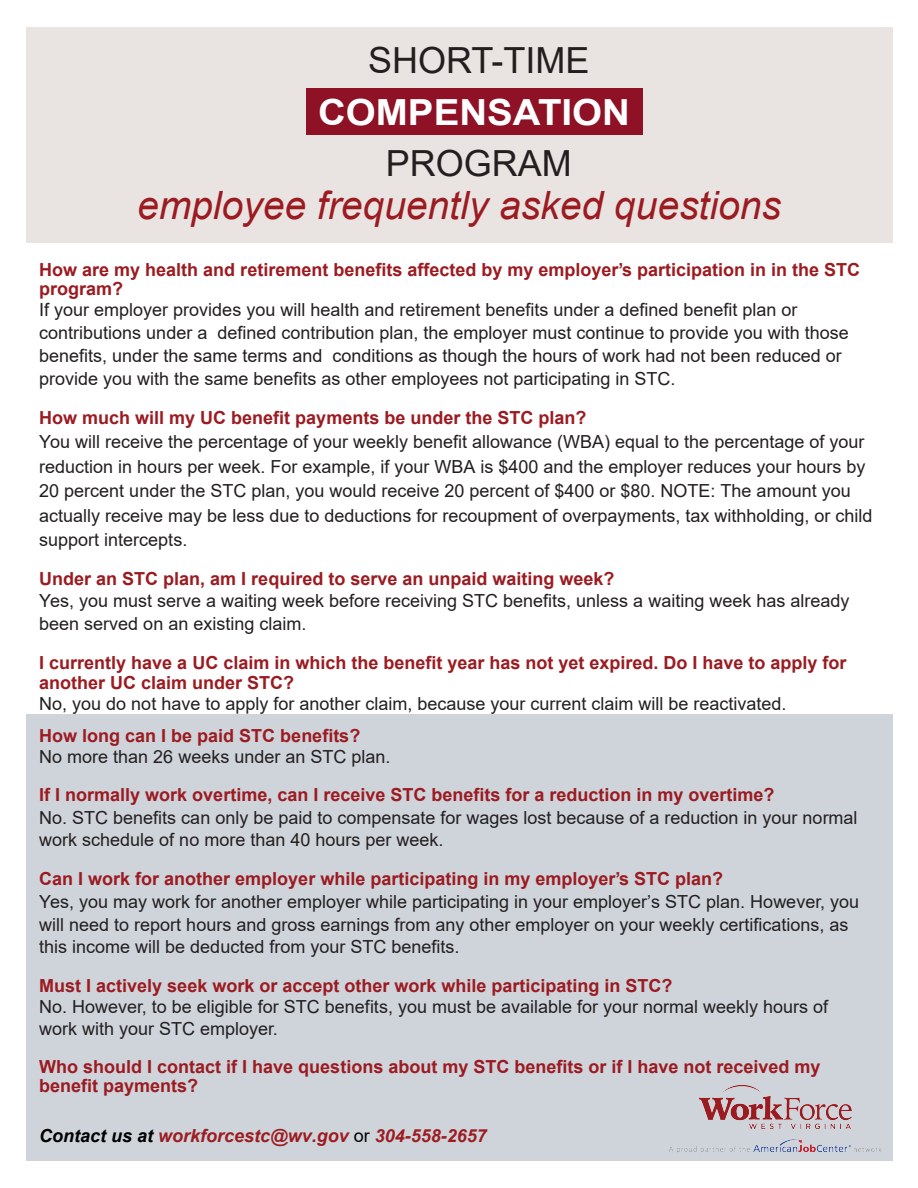
<style>
.page{position:relative;width:918px;height:1188px;background:#fff}
.page>*{position:absolute;margin:0;border:0;box-sizing:border-box;transform-origin:0 0}
.t1{font:italic 39px "Arial";color:#9b1b21}
.t2{font:36px "Arial";color:#231f20}
.t3{font:700 36px "Arial";color:#fff;scale:1.07 1}
.t4{font:18px/24.6px "Arial";color:#231f20}
.t5{font:700 18px/19.4px "Arial";color:#9b1b21}
.t6{font:italic 700 18px "Arial";color:#9c1c21}
.s1{font-weight:700;color:#9b1b21}
.s2{color:#000}
.s3{font-weight:400;font-style:normal;color:#000}
</style>
<div class="page">
<div style="left:26px;top:715px;width:866px;height:446px;background:#cfd4db"></div>
<img style="left:669px;top:1085px;width:213px;height:68px">
<div style="left:26px;top:27px;width:866px;height:216px;background:#e9e4e1"></div>
<div style="left:306px;top:88px;width:337px;height:46px;background:#8f1125"></div>
<p class="t2" style="left:368px;top:36px;width:223px">SHORT-TIME</p>
<p class="t3" style="left:318px;top:87px;width:293px">COMPENSATION</p>
<p class="t2" style="left:386px;top:138px;width:188px">PROGRAM</p>
<p class="t1" style="left:137px;top:180px;width:645px">employee frequently asked questions</p>
<p class="t5" style="left:39px;top:260px;width:823px">How are my health and retirement benefits affected by my employer’s participation in in the STC program?</p>
<p class="t4" style="left:39px;top:298px;width:811px;line-height:23px">If your employer provides you will health and retirement benefits under a defined benefit plan or contributions under a defined contribution plan, the employer must continue to provide you with those benefits, under the same terms and conditions as though the hours of work had not been reduced or provide you with the same benefits as other employees not participating in STC.</p>
<p class="t4" style="left:39px;top:405px;width:835px"><span class="s1">How much will my UC benefit payments be under the STC plan?<br></span>You will receive the percentage of your weekly benefit allowance (WBA) equal to the percentage of your reduction in hours per week. For example, if your WBA is $400 and the employer reduces your hours by 20 percent under the STC plan, you would receive 20 percent of $400 or $80. NOTE: The amount you actually receive may be less due to deductions for recoupment of overpayments, tax withholding, or child support intercepts.</p>
<p class="t4" style="left:39px;top:568px;width:812px;line-height:22.5px"><span class="s1">Under an STC plan, am I required to serve an unpaid waiting week?<br></span>Yes, you must serve a waiting week before receiving STC benefits, unless a waiting week has already been served on an existing claim.</p>
<p class="t5" style="left:39px;top:653px;width:809px">I currently have a UC claim in which the benefit year has not yet expired. Do I have to apply for another UC claim under STC?</p>
<p class="t4" style="left:39px;top:691px;width:749px">No, you do not have to apply for another claim, because your current claim will be reactivated.</p>
<p class="t4" style="left:39px;top:725px;width:353px;line-height:21px"><span class="s1">How long can I be paid STC benefits?<br></span>No more than 26 weeks under an STC plan.</p>
<p class="t4" style="left:39px;top:784px;width:820px;line-height:22.5px"><span class="s1">If I normally work overtime, can I receive STC benefits for a reduction in my overtime?<br></span>No. STC benefits can only be paid to compensate for wages lost because of a reduction in your normal work schedule of no more than 40 hours per week.</p>
<p class="t4" style="left:39px;top:868px;width:821px;line-height:22.6px"><span class="s1">Can I work for another employer while participating in my employer’s STC plan?<br></span>Yes, you may work for another employer while participating in your employer’s STC plan. However, you will need to report hours and gross earnings from any other employer on your weekly certifications, as this income will be deducted from your STC benefits.</p>
<p class="t4" style="left:39px;top:975px;width:790px;line-height:21.3px"><span class="s1">Must I actively seek work or accept other work while participating in STC?<br></span>No. However, to be eligible for STC benefits, you must be available for your normal weekly hours of work with your STC employer.</p>
<p class="t5" style="left:39px;top:1057px;width:783px">Who should I contact if I have questions about my STC benefits or if I have not received my benefit payments?</p>
<p class="t6" style="left:39px;top:1124px;width:449px"><span class="s2">Contact us at</span> workforcestc@wv.gov <span class="s3">or</span> 304-558-2657</p>
</div>
